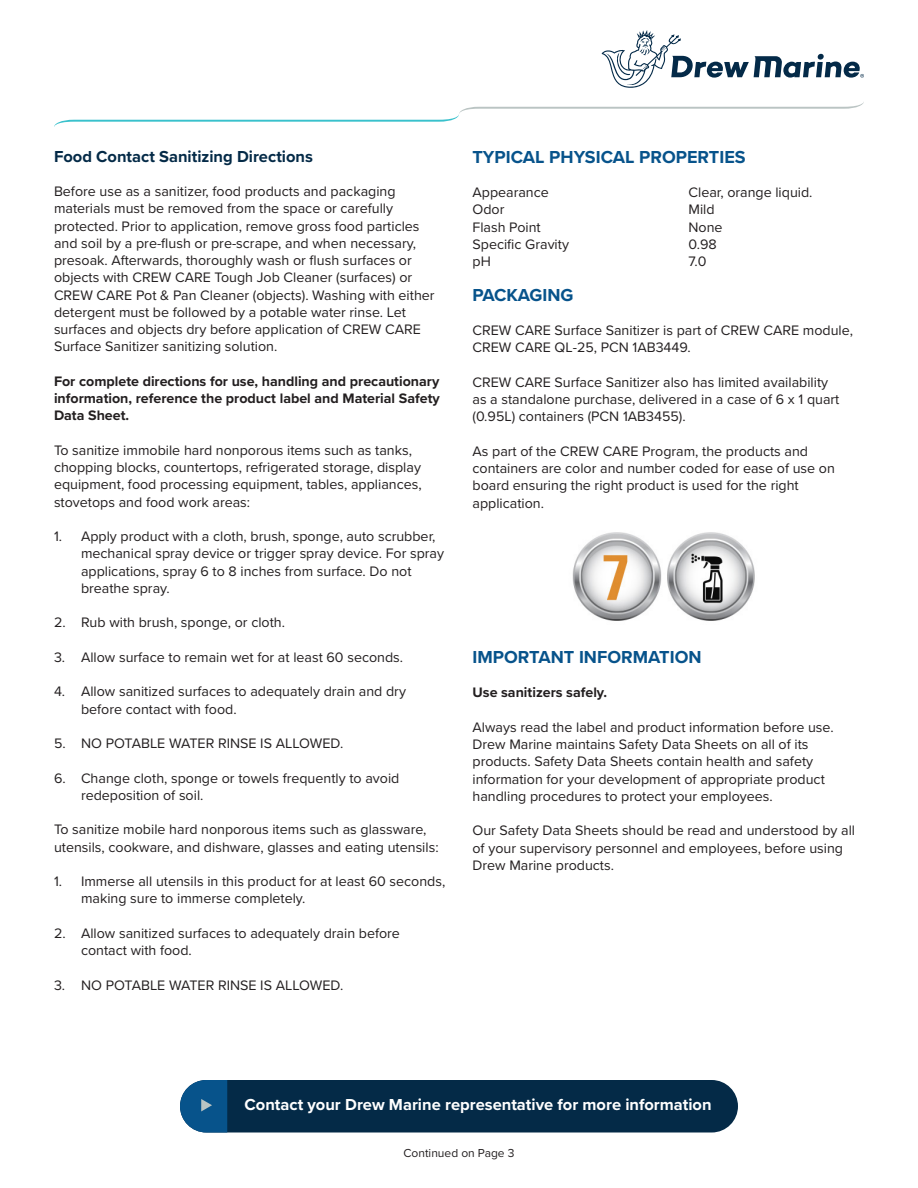
<style>
.page{position:relative;width:918px;height:1188px;background:#fff}
.page>*{position:absolute;margin:0;border:0;box-sizing:border-box;transform-origin:0 0}
.t1{font:700 18px "Proxima Nova";color:#07538b}
.t2{font:700 16.5px "Proxima Nova";color:#fff}
.t3{font:700 16.5px "Proxima Nova";color:#042a47}
.t4{font:14.25px/17.2px "Proxima Nova";color:#231f20}
.t5{font:700 14.25px/17.2px "Proxima Nova";color:#231f20;text-align:justify}
.t6{font:12px "Proxima Nova";color:#231f20}
</style>
<div class="page">
<svg style="left:602px;top:30px;width:262px;height:58px"></svg>
<svg style="left:54px;top:102px;width:810px;height:25px"></svg>
<div style="left:180px;top:1080px;width:558px;height:52px;background:#042a47;border-radius:26px"></div>
<svg style="left:180px;top:1080px;width:47px;height:52px"></svg>
<img style="left:572px;top:532px;width:183px;height:89px">
<p class="t3" style="left:54px;top:144px;width:261px">Food Contact Sanitizing Directions</p>
<p class="t4" style="left:54px;top:182px;width:382px">Before use as a sanitizer, food products and packaging materials must be removed from the space or carefully protected. Prior to application, remove gross food particles and soil by a pre-flush or pre-scrape, and when necessary, presoak. Afterwards, thoroughly wash or flush surfaces or objects with CREW CARE Tough Job Cleaner (surfaces) or CREW CARE Pot &amp; Pan Cleaner (objects). Washing with either detergent must be followed by a potable water rinse. Let surfaces and objects dry before application of CREW CARE Surface Sanitizer sanitizing solution.</p>
<p class="t5" style="left:54px;top:372px;width:387px">For complete directions for use, handling and precautionary information, reference the product label and Material Safety Data Sheet.</p>
<p class="t4" style="left:54px;top:441px;width:369px">To sanitize immobile hard nonporous items such as tanks, chopping blocks, countertops, refrigerated storage, display equipment, food processing equipment, tables, appliances, stovetops and food work areas:</p>
<p class="t4" style="left:81px;top:527px;width:365px;text-indent:-27px">1. Apply product with a cloth, brush, sponge, auto scrubber, mechanical spray device or trigger spray device. For spray applications, spray 6 to 8 inches from surface. Do not breathe spray.</p>
<p class="t4" style="left:54px;top:613px;width:233px">2. Rub with brush, sponge, or cloth.</p>
<p class="t4" style="left:54px;top:648px;width:351px">3. Allow surface to remain wet for at least 60 seconds.</p>
<p class="t4" style="left:81px;top:682px;width:326px;text-indent:-27px">4. Allow sanitized surfaces to adequately drain and dry before contact with food.</p>
<p class="t4" style="left:54px;top:734px;width:291px">5. NO POTABLE WATER RINSE IS ALLOWED.</p>
<p class="t4" style="left:81px;top:769px;width:320px;text-indent:-27px">6. Change cloth, sponge or towels frequently to avoid redeposition of soil.</p>
<p class="t4" style="left:54px;top:820px;width:386px">To sanitize mobile hard nonporous items such as glassware, utensils, cookware, and dishware, glasses and eating utensils:</p>
<p class="t4" style="left:81px;top:872px;width:366px;text-indent:-27px">1. Immerse all utensils in this product for at least 60 seconds, making sure to immerse completely.</p>
<p class="t4" style="left:81px;top:924px;width:321px;text-indent:-27px">2. Allow sanitized surfaces to adequately drain before contact with food.</p>
<p class="t4" style="left:54px;top:976px;width:291px">3. NO POTABLE WATER RINSE IS ALLOWED.</p>
<p class="t1" style="left:472px;top:143px;width:275px">TYPICAL PHYSICAL PROPERTIES</p>
<p class="t4" style="left:472px;top:183px;width:78px">Appearance</p>
<p class="t4" style="left:689px;top:183px;width:126px">Clear, orange liquid.</p>
<p class="t4" style="left:472px;top:200px;width:33px">Odor</p>
<p class="t4" style="left:689px;top:200px;width:28px">Mild</p>
<p class="t4" style="left:472px;top:218px;width:70px">Flash Point</p>
<p class="t4" style="left:689px;top:218px;width:36px">None</p>
<p class="t4" style="left:472px;top:235px;width:98px">Specific Gravity</p>
<p class="t4" style="left:689px;top:235px;width:30px">0.98</p>
<p class="t4" style="left:472px;top:252px;width:20px">pH</p>
<p class="t4" style="left:689px;top:252px;width:19px">7.0</p>
<p class="t1" style="left:472px;top:281px;width:103px">PACKAGING</p>
<p class="t4" style="left:472px;top:321px;width:382px">CREW CARE Surface Sanitizer is part of CREW CARE module,<br>CREW CARE QL-25, PCN 1AB3449.</p>
<p class="t4" style="left:472px;top:373px;width:368px">CREW CARE Surface Sanitizer also has limited availability as a standalone purchase, delivered in a case of 6 x 1 quart (0.95L) containers (PCN 1AB3455).</p>
<p class="t4" style="left:472px;top:442px;width:364px">As part of the CREW CARE Program, the products and containers are color and number coded for ease of use on board ensuring the right product is used for the right application.</p>
<p class="t1" style="left:472px;top:644px;width:231px">IMPORTANT INFORMATION</p>
<p class="t5" style="left:472px;top:684px;width:136px">Use sanitizers safely.</p>
<p class="t4" style="left:472px;top:718px;width:363px">Always read the label and product information before use.<br>Drew Marine maintains Safety Data Sheets on all of its products. Safety Data Sheets contain health and safety information for your development of appropriate product handling procedures to protect your employees.</p>
<p class="t4" style="left:472px;top:821px;width:384px">Our Safety Data Sheets should be read and understood by all of your supervisory personnel and employees, before using<br>Drew Marine products.</p>
<p class="t2" style="left:245px;top:1092px;width:469px">Contact your Drew Marine representative for more information</p>
<p class="t6" style="left:404px;top:1144px;width:112px">Continued on Page 3</p>
</div>
